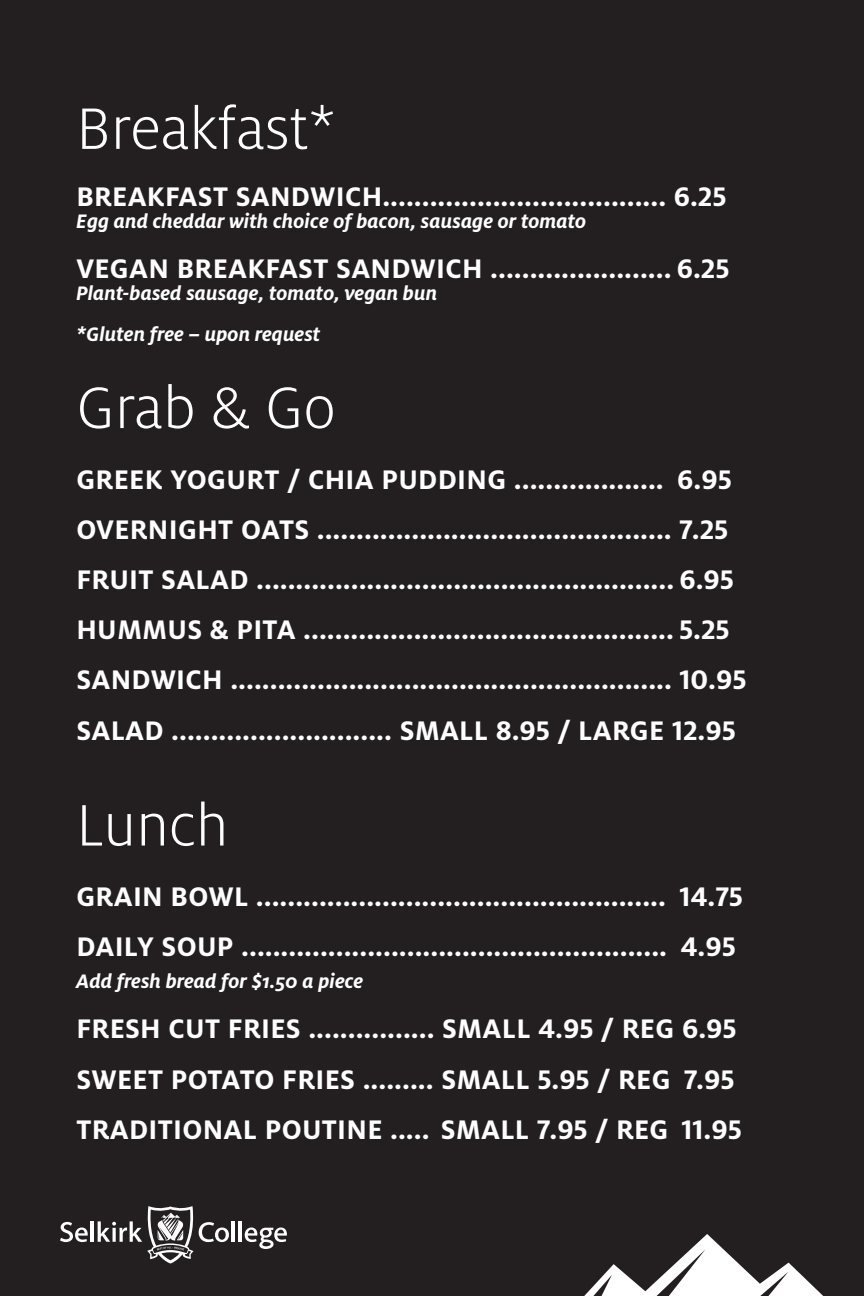
<style>
.page{position:relative;width:864px;height:1296px;background:#231f20}
.page>*{position:absolute;margin:0;border:0;box-sizing:border-box;transform-origin:0 0}
.t1{font:300 64.7px "Milo OT";color:#fff}
.t2{font:700 29.75px "Milo OT";letter-spacing:.01em;color:#fff}
.t3{font:italic 700 21.6px "Milo OT";color:#fff}
</style>
<div class="page">
<svg style="left:60px;top:1222px;width:28px;height:20px"></svg>
<hr style="left:91px;top:1221px;width:3px;height:21px;background:#fff">
<hr style="left:232px;top:1221px;width:3px;height:21px;background:#fff">
<hr style="left:239px;top:1221px;width:3px;height:21px;background:#fff">
<svg style="left:245px;top:1228px;width:42px;height:21px"></svg>
<svg style="left:98px;top:1206px;width:131px;height:57px"></svg>
<svg style="left:584px;top:1234px;width:239px;height:62px"></svg>
<p class="t1" style="left:76px;top:94px;width:262px">Breakfast*</p>
<p class="t2" style="left:76px;top:180px;width:652px">BREAKFAST SANDWICH.................................... 6.25</p>
<p class="t3" style="left:76px;top:209px;width:512px">Egg and cheddar with choice of bacon, sausage or tomato</p>
<p class="t2" style="left:76px;top:252px;width:655px">VEGAN BREAKFAST SANDWICH ....................... 6.25</p>
<p class="t3" style="left:76px;top:281px;width:363px">Plant-based sausage, tomato, vegan bun</p>
<p class="t3" style="left:76px;top:322px;width:246px">*Gluten free – upon request</p>
<p class="t1" style="left:76px;top:373px;width:261px">Grab &amp; Go</p>
<p class="t2" style="left:76px;top:463px;width:657px">GREEK YOGURT / CHIA PUDDING ................... 6.95</p>
<p class="t2" style="left:76px;top:513px;width:653px">OVERNIGHT OATS ............................................. 7.25</p>
<p class="t2" style="left:76px;top:563px;width:659px">FRUIT SALAD ..................................................... 6.95</p>
<p class="t2" style="left:76px;top:613px;width:655px">HUMMUS &amp; PITA ............................................... 5.25</p>
<p class="t2" style="left:76px;top:663px;width:672px">SANDWICH ........................................................ 10.95</p>
<p class="t2" style="left:76px;top:713px;width:661px">SALAD ............................ SMALL 8.95 / LARGE 12.95</p>
<p class="t1" style="left:76px;top:790px;width:154px">Lunch</p>
<p class="t2" style="left:76px;top:880px;width:668px">GRAIN BOWL .................................................... 14.75</p>
<p class="t2" style="left:76px;top:930px;width:661px">DAILY SOUP ...................................................... 4.95</p>
<p class="t3" style="left:76px;top:969px;width:289px">Add fresh bread for $1.50 a piece</p>
<p class="t2" style="left:76px;top:1012px;width:662px">FRESH CUT FRIES ................ SMALL 4.95 / REG 6.95</p>
<p class="t2" style="left:76px;top:1062px;width:660px">SWEET POTATO FRIES ......... SMALL 5.95 / REG 7.95</p>
<p class="t2" style="left:76px;top:1113px;width:667px">TRADITIONAL POUTINE ..... SMALL 7.95 / REG 11.95</p>
</div>
